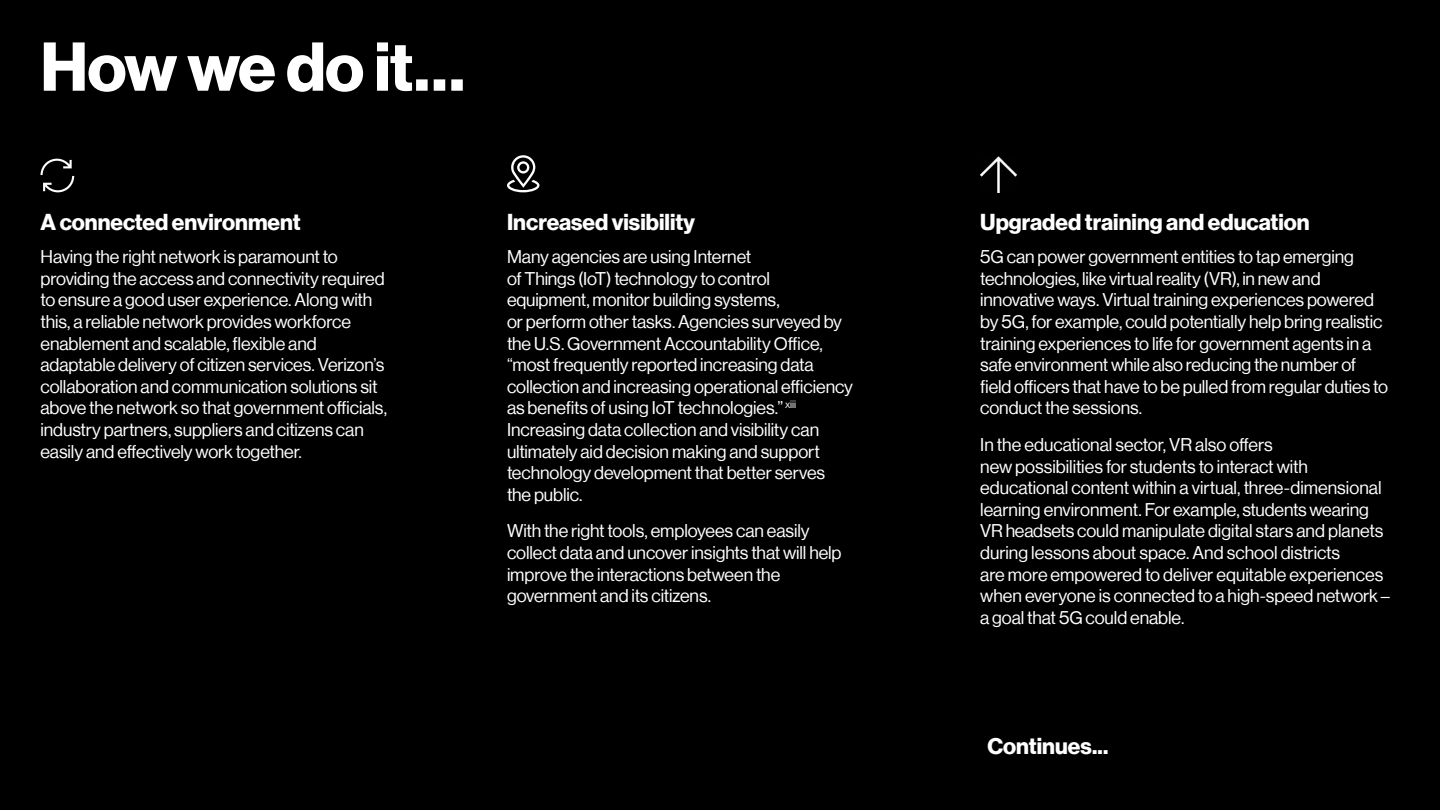
<style>
.page{position:relative;width:1440px;height:810px;background:#000}
.page>*{position:absolute;margin:0;border:0;box-sizing:border-box;transform-origin:0 0}
.t1{font:700 67.5px "Verizon NH Ge DS";letter-spacing:-.015em;color:#fff}
.t2{font:700 22.5px "Verizon NH Ge DS";color:#fff}
.t3{font:18px/21.6px "Verizon NH Ge DS";letter-spacing:-.005em;color:#fff}
</style>
<div class="page">
<img style="left:980px;top:156px;width:36px;height:37px">
<svg style="left:507px;top:155px;width:32px;height:37px"></svg>
<svg style="left:40px;top:158px;width:34px;height:34px"></svg>
<h1 class="t1" style="left:40px;top:28px;width:426px">How we do it…</h1>
<p class="t2" style="left:40px;top:209px;width:262px">A connected environment</p>
<p class="t3" style="left:40px;top:246px;width:348px">Having the right network is paramount to providing the access and connectivity required to ensure a good user experience. Along with this, a reliable network provides workforce enablement and scalable, flexible and adaptable delivery of citizen services. Verizon’s collaboration and communication solutions sit above the network so that government officials, industry partners, suppliers and citizens can easily and effectively work together.</p>
<p class="t2" style="left:507px;top:209px;width:190px">Increased visibility</p>
<p class="t3" style="left:507px;top:246px;width:348px">Many agencies are using Internet<br>of Things (IoT) technology to control equipment, monitor building systems,<br>or perform other tasks. Agencies surveyed by the U.S. Government Accountability Office, “most frequently reported increasing data collection and increasing operational efficiency as benefits of using IoT technologies.” <sup>xiii </sup>Increasing data collection and visibility can ultimately aid decision making and support technology development that better serves the public.</p>
<p class="t3" style="left:507px;top:520px;width:336px">With the right tools, employees can easily collect data and uncover insights that will help improve the interactions between the government and its citizens.</p>
<p class="t2" style="left:980px;top:209px;width:331px">Upgraded training and education</p>
<p class="t3" style="left:980px;top:246px;width:409px">5G can power government entities to tap emerging technologies, like virtual reality (VR), in new and innovative ways. Virtual training experiences powered by 5G, for example, could potentially help bring realistic training experiences to life for government agents in a safe environment while also reducing the number of field officers that have to be pulled from regular duties to conduct the sessions.</p>
<p class="t3" style="left:980px;top:434px;width:411px">In the educational sector, VR also offers<br>new possibilities for students to interact with educational content within a virtual, three-dimensional learning environment. For example, students wearing VR headsets could manipulate digital stars and planets during lessons about space. And school districts<br>are more empowered to deliver equitable experiences when everyone is connected to a high-speed network – a goal that 5G could enable.</p>
<p class="t2" style="left:988px;top:733px;width:122px">Continues...</p>
</div>
